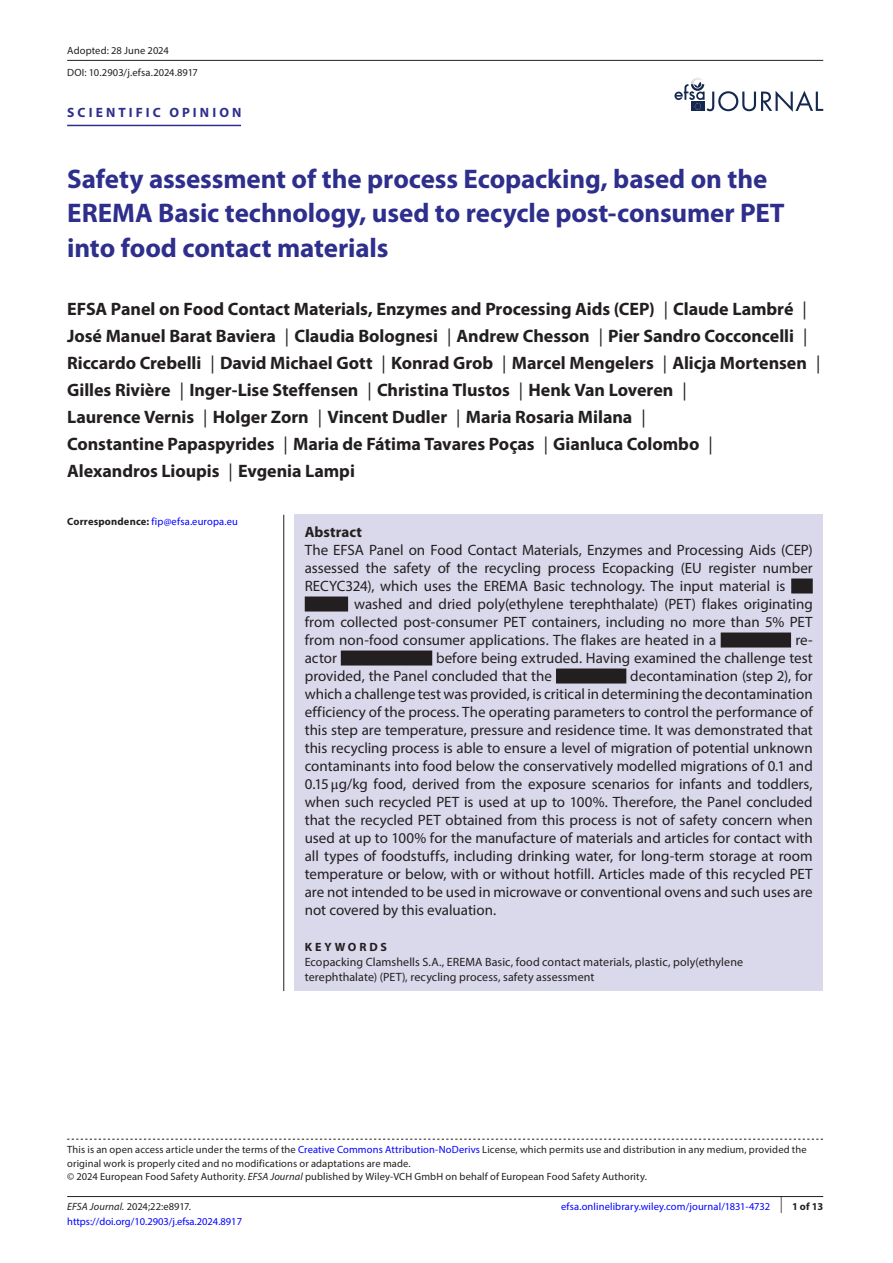
<style>
.page{position:relative;width:893px;height:1263px;background:#fff}
.page>*{position:absolute;margin:0;border:0;box-sizing:border-box;transform-origin:0 0}
.t1{font:700 27px/34.5px "Myriad Pro";letter-spacing:-.005em;color:#2e2e8d}
.t2{font:700 18px/27px "Myriad Pro";letter-spacing:-.005em;color:#231f20}
.t3{font:15px/18px "Myriad Pro";color:#231f20;text-align:justify}
.t4{font:700 15px "Myriad Pro";color:#231f20}
.t5{font:700 13.5px "Myriad Pro";letter-spacing:.23em;color:#2e2e8d}
.t6{font:12px/15px "Myriad Pro";letter-spacing:.005em;color:#231f20}
.t7{font:700 12px "Myriad Pro";letter-spacing:.24em;color:#231f20}
.t8{font:10.5px/13.5px "Myriad Pro";letter-spacing:.01em;color:#231f20}
.t9{font:10.5px "Myriad Pro";letter-spacing:.01em;color:#00f}
.t10{font:700 10.5px "Myriad Pro";color:#231f20}
.s1{font-weight:400}
.s2{font-weight:700;color:#231f20}
.s3{font-family:"STIX"}
.s4{color:#00f}
.s5{font-style:italic}
</style>
<div class="page">
<hr style="left:67px;top:1196px;width:756px;height:1px;background:#231f20">
<svg style="left:674px;top:78px;width:149px;height:34px"></svg>
<hr style="left:67px;top:125px;width:174px;height:1px;background:#2e2e8d">
<hr style="left:67px;top:60px;width:756px;height:1px;background:#231f20">
<svg style="left:67px;top:1139px;width:756px;height:1px"></svg>
<div style="left:294px;top:515px;width:529px;height:476px;background:#dad8eb"></div>
<div style="left:791px;top:578px;width:22px;height:15px;background:#231f20"></div>
<div style="left:305px;top:596px;width:43px;height:15px;background:#231f20"></div>
<div style="left:721px;top:632px;width:70px;height:15px;background:#231f20"></div>
<div style="left:341px;top:650px;width:91px;height:15px;background:#231f20"></div>
<div style="left:556px;top:668px;width:70px;height:15px;background:#231f20"></div>
<hr style="left:283px;top:515px;width:1px;height:476px;background:#231f20">
<p class="t8" style="left:67px;top:39px;width:132px;line-height:22px">Adopted: 28 June 2024<br>DOI: 10.2903/j.efsa.2024.8917</p>
<p class="t5" style="left:67px;top:104px;width:176px">SCIENTIFIC OPINION</p>
<h1 class="t1" style="left:67px;top:160px;width:719px">Safety assessment of the process Ecopacking, based on the<br>EREMA Basic technology, used to recycle post-consumer PET into food contact materials</h1>
<p class="t2" style="left:67px;top:295px;width:755px">EFSA Panel on Food Contact Materials, Enzymes and Processing Aids (CEP) <span class="s1">|</span> Claude Lambré <span class="s1">| </span>José Manuel Barat Baviera <span class="s1">|</span> Claudia Bolognesi <span class="s1">|</span> Andrew Chesson <span class="s1">|</span> Pier Sandro Cocconcelli <span class="s1">| </span>Riccardo Crebelli <span class="s1">|</span> David Michael Gott <span class="s1">|</span> Konrad Grob <span class="s1">|</span> Marcel Mengelers <span class="s1">|</span> Alicja Mortensen <span class="s1">| </span>Gilles Rivière <span class="s1">|</span> Inger-Lise Steffensen <span class="s1">|</span> Christina Tlustos <span class="s1">|</span> Henk Van Loveren <span class="s1">|<br></span>Laurence Vernis <span class="s1">|</span> Holger Zorn <span class="s1">|</span> Vincent Dudler <span class="s1">|</span> Maria Rosaria Milana <span class="s1">|<br></span>Constantine Papaspyrides <span class="s1">|</span> Maria de Fátima Tavares Poças <span class="s1">|</span> Gianluca Colombo <span class="s1">|<br></span>Alexandros Lioupis <span class="s1">|</span> Evgenia Lampi</p>
<p class="t9" style="left:67px;top:515px;width:172px"><span class="s2">Correspondence:</span> fip@efsa.europa.eu</p>
<p class="t4" style="left:305px;top:522px;width:59px">Abstract</p>
<p class="t3" style="left:305px;top:540px;width:509px">The EFSA Panel on Food Contact Materials, Enzymes and Processing Aids (CEP) assessed the safety of the recycling process Ecopacking (EU register number RECYC324), which uses the EREMA Basic technology. The input material is</p>
<p class="t3" style="left:305px;top:594px;width:509px;text-indent:49px">washed and dried poly(ethylene terephthalate) (PET) flakes originating from collected post-consumer PET containers, including no more than 5% PET from non-food consumer applications. The flakes are heated in a</p>
<p class="t3" style="left:795px;top:630px;width:19px">re-</p>
<p class="t3" style="left:305px;top:648px;width:509px;text-indent:131px">before being extruded. Having examined the challenge test provided, the Panel concluded that the</p>
<p class="t3" style="left:305px;top:648px;width:34px">actor</p>
<p class="t3" style="left:305px;top:666px;width:510px;text-indent:325px">decontamination (step 2), for which a challenge test was provided, is critical in determining the decontamination efficiency of the process. The operating parameters to control the performance of this step are temperature, pressure and residence time. It was demonstrated that this recycling process is able to ensure a level of migration of potential unknown contaminants into food below the conservatively modelled migrations of 0.1 and 0.15<span class="s3">μ</span>g/kg food, derived from the exposure scenarios for infants and toddlers, when such recycled PET is used at up to 100%. Therefore, the Panel concluded that the recycled PET obtained from this process is not of safety concern when used at up to 100% for the manufacture of materials and articles for contact with all types of foodstuffs, including drinking water, for long-term storage at room temperature or below, with or without hotfill. Articles made of this recycled PET are not intended to be used in microwave or conventional ovens and such uses are not covered by this evaluation.</p>
<p class="t7" style="left:305px;top:939px;width:84px">KEYWORDS</p>
<p class="t6" style="left:305px;top:954px;width:440px">Ecopacking Clamshells S.A., EREMA Basic, food contact materials, plastic, poly(ethylene terephthalate) (PET), recycling process, safety assessment</p>
<p class="t8" style="left:67px;top:1142px;width:741px">This is an open access article under the terms of the <span class="s4">Creative Commons Attribution-NoDerivs</span> License, which permits use and distribution in any medium, provided the original work is properly cited and no modifications or adaptations are made.<br>© 2024 European Food Safety Authority. <span class="s5">EFSA Journal</span> published by Wiley-VCH GmbH on behalf of European Food Safety Authority.</p>
<p class="t8" style="left:67px;top:1200px;width:125px"><span class="s5">EFSA Journal.</span> 2024;22:e8917.</p>
<p class="t10" style="left:780px;top:1200px;width:45px"><sup>|</sup> 1 of 13</p>
<p class="t9" style="left:67px;top:1215px;width:176px">https://doi.org/10.2903/j.efsa.2024.8917</p>
<p class="t9" style="left:561px;top:1200px;width:211px">efsa.onlinelibrary.wiley.com/journal/1831-4732</p>
</div>
